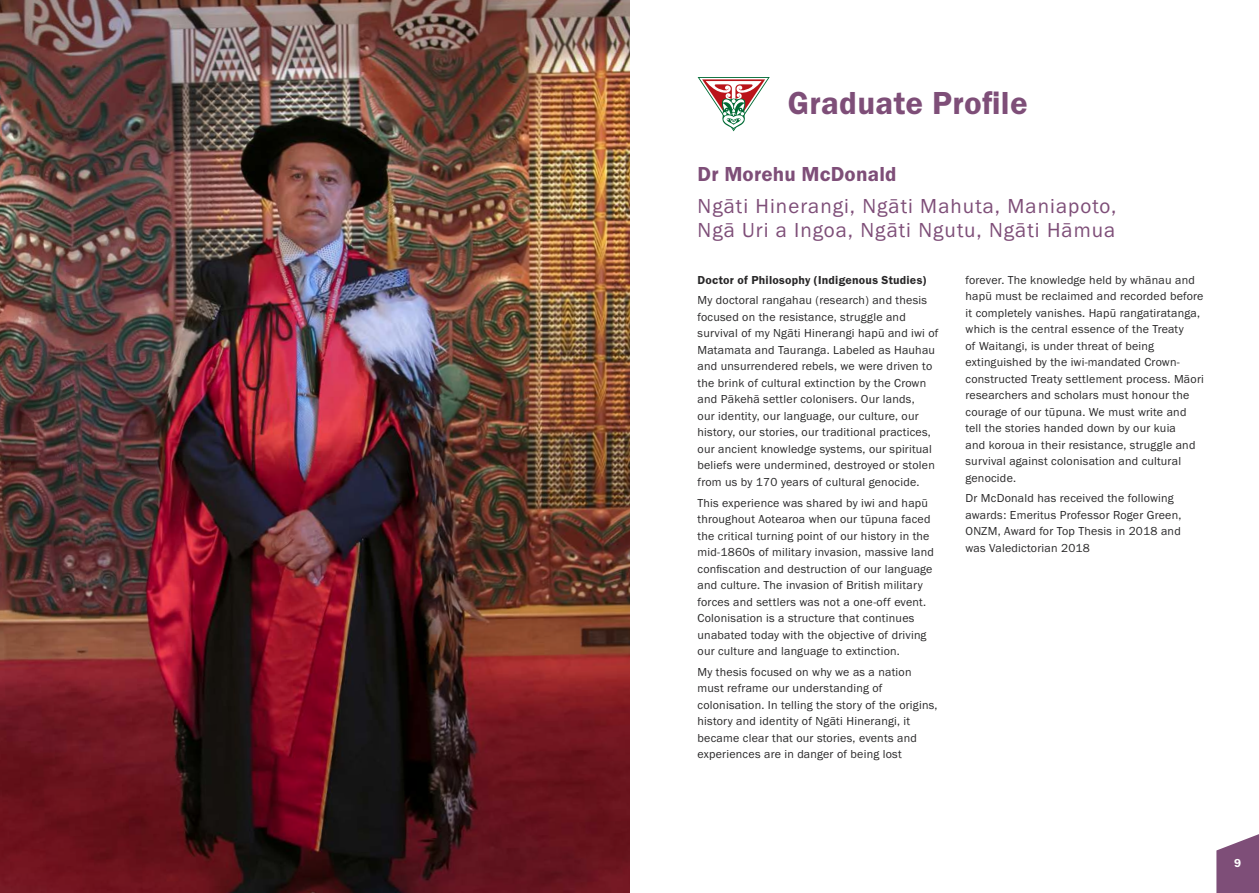
<style>
.page{position:relative;width:1259px;height:893px;background:#fff}
.page>*{position:absolute;margin:0;border:0;box-sizing:border-box;transform-origin:0 0}
.t1{font:33px "Franklin Gothic URW Dem";letter-spacing:.01em;color:#7e4e78}
.t2{font:21px/24px "Franklin Gothic URW Boo";letter-spacing:.05em;color:#7e4e78}
.t3{font:21px "Franklin Gothic URW Dem";letter-spacing:.01em;color:#7e4e78}
.t4{font:12px/16.5px "Franklin Gothic URW Boo";letter-spacing:.02em;color:#292829}
.t5{font:12px "Franklin Gothic URW Dem";letter-spacing:.02em;color:#292829}
.t6{font:12px "Franklin Gothic URW Dem";color:#fff}
</style>
<div class="page">
<svg style="left:1216px;top:834px;width:43px;height:59px;background:#91688c"></svg>
<svg style="left:697px;top:77px;width:73px;height:54px"></svg>
<img style="left:0;top:0;width:629px;height:893px">
<h1 class="t1" style="left:788px;top:83px;width:241px">Graduate Profile</h1>
<h2 class="t3" style="left:697px;top:161px;width:200px">Dr Morehu McDonald</h2>
<h2 class="t2" style="left:697px;top:194px;width:420px">Ngāti Hinerangi, Ngāti Mahuta, Maniapoto,<br>Ngā Uri a Ingoa, Ngāti Ngutu, Ngāti Hāmua</h2>
<p class="t5" style="left:697px;top:272px;width:230px">Doctor of Philosophy (Indigenous Studies)</p>
<p class="t4" style="left:697px;top:292px;width:242px">My doctoral rangahau (research) and thesis focused on the resistance, struggle and survival of my Ngāti Hinerangi hapū and iwi of Matamata and Tauranga. Labeled as Hauhau and unsurrendered rebels, we were driven to the brink of cultural extinction by the Crown and Pākehā settler colonisers. Our lands,<br>our identity, our language, our culture, our history, our stories, our traditional practices, our ancient knowledge systems, our spiritual beliefs were undermined, destroyed or stolen from us by 170 years of cultural genocide.</p>
<p class="t4" style="left:697px;top:494px;width:238px">This experience was shared by iwi and hapū throughout Aotearoa when our tūpuna faced the critical turning point of our history in the mid-1860s of military invasion, massive land confiscation and destruction of our language and culture. The invasion of British military forces and settlers was not a one-off event.<br>Colonisation is a structure that continues unabated today with the objective of driving our culture and language to extinction.</p>
<p class="t4" style="left:697px;top:663px;width:241px">My thesis focused on why we as a nation must reframe our understanding of colonisation. In telling the story of the origins, history and identity of Ngāti Hinerangi, it became clear that our stories, events and experiences are in danger of being lost</p>
<p class="t4" style="left:965px;top:271px;width:240px">forever. The knowledge held by whānau and hapū must be reclaimed and recorded before it completely vanishes. Hapū rangatiratanga, which is the central essence of the Treaty<br>of Waitangi, is under threat of being extinguished by the iwi-mandated Crown&shy;constructed Treaty settlement process. Māori researchers and scholars must honour the courage of our tūpuna. We must write and tell the stories handed down by our kuia<br>and koroua in their resistance, struggle and survival against colonisation and cultural genocide.</p>
<p class="t4" style="left:965px;top:490px;width:217px">Dr McDonald has received the following awards: Emeritus Professor Roger Green, ONZM, Award for Top Thesis in 2018 and was Valedictorian 2018</p>
<p class="t6" style="left:1234px;top:856px;width:9px">9</p>
</div>
